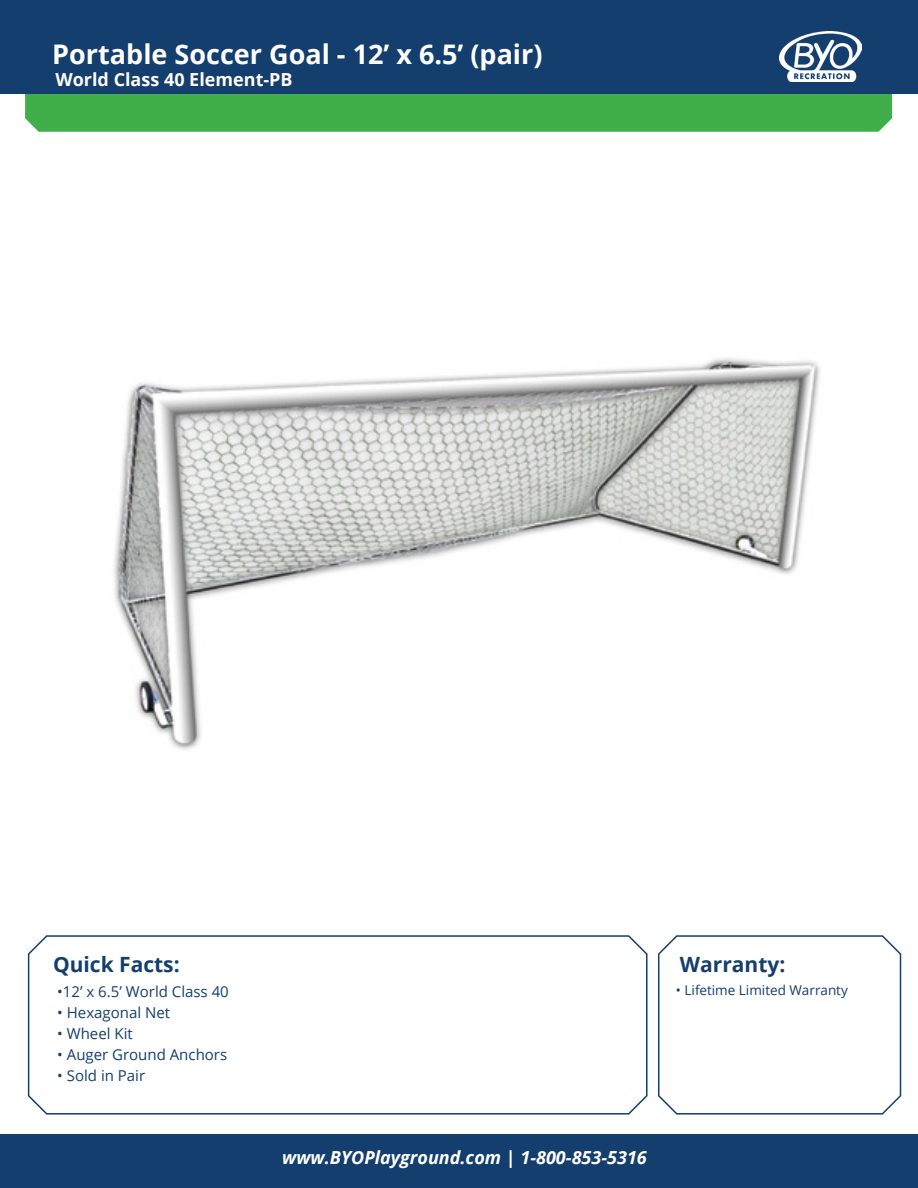
<style>
.page{position:relative;width:918px;height:1188px;background:#fff}
.page>*{position:absolute;margin:0;border:0;box-sizing:border-box;transform-origin:0 0}
.t1{font:700 27px "Open Sans";color:#fff}
.t2{font:700 21px "Open Sans";color:#143e6e}
.t3{font:italic 700 18px "Open Sans";color:#fff}
.t4{font:700 18px "Open Sans";color:#fff}
.t5{font:15px "Open Sans";color:#143e6e}
.t6{font:13.5px "Open Sans";color:#143e6e}
</style>
<div class="page">
<div style="left:25px;top:94px;width:867px;height:38px;background:#40ae49"></div>
<div style="left:0;top:1134px;width:918px;height:54px;background:#143e6e"></div>
<div style="left:0;top:0;width:918px;height:94px;background:#143e6e"></div>
<svg style="left:658px;top:935px;width:244px;height:180px"></svg>
<svg style="left:27px;top:935px;width:621px;height:180px"></svg>
<img style="left:780px;top:31px;width:82px;height:51px">
<img style="left:113px;top:358px;width:707px;height:392px">
<p class="t1" style="left:52px;top:35px;width:492px">Portable Soccer Goal - 12’ x 6.5’ (pair)</p>
<p class="t4" style="left:55px;top:67px;width:239px">World Class 40 Element-PB</p>
<p class="t2" style="left:53px;top:949px;width:128px">Quick Facts:</p>
<p class="t2" style="left:680px;top:949px;width:107px">Warranty:</p>
<p class="t5" style="left:57px;top:981px;width:173px">•12’ x 6.5’ World Class 40</p>
<p class="t5" style="left:57px;top:1002px;width:114px">• Hexagonal Net</p>
<p class="t5" style="left:57px;top:1023px;width:77px">• Wheel Kit</p>
<p class="t5" style="left:57px;top:1044px;width:171px">• Auger Ground Anchors</p>
<p class="t5" style="left:57px;top:1065px;width:89px">• Sold in Pair</p>
<p class="t6" style="left:676px;top:981px;width:173px">• Lifetime Limited Warranty</p>
<p class="t3" style="left:282px;top:1145px;width:366px">www.BYOPlayground.com | 1-800-853-5316</p>
</div>
